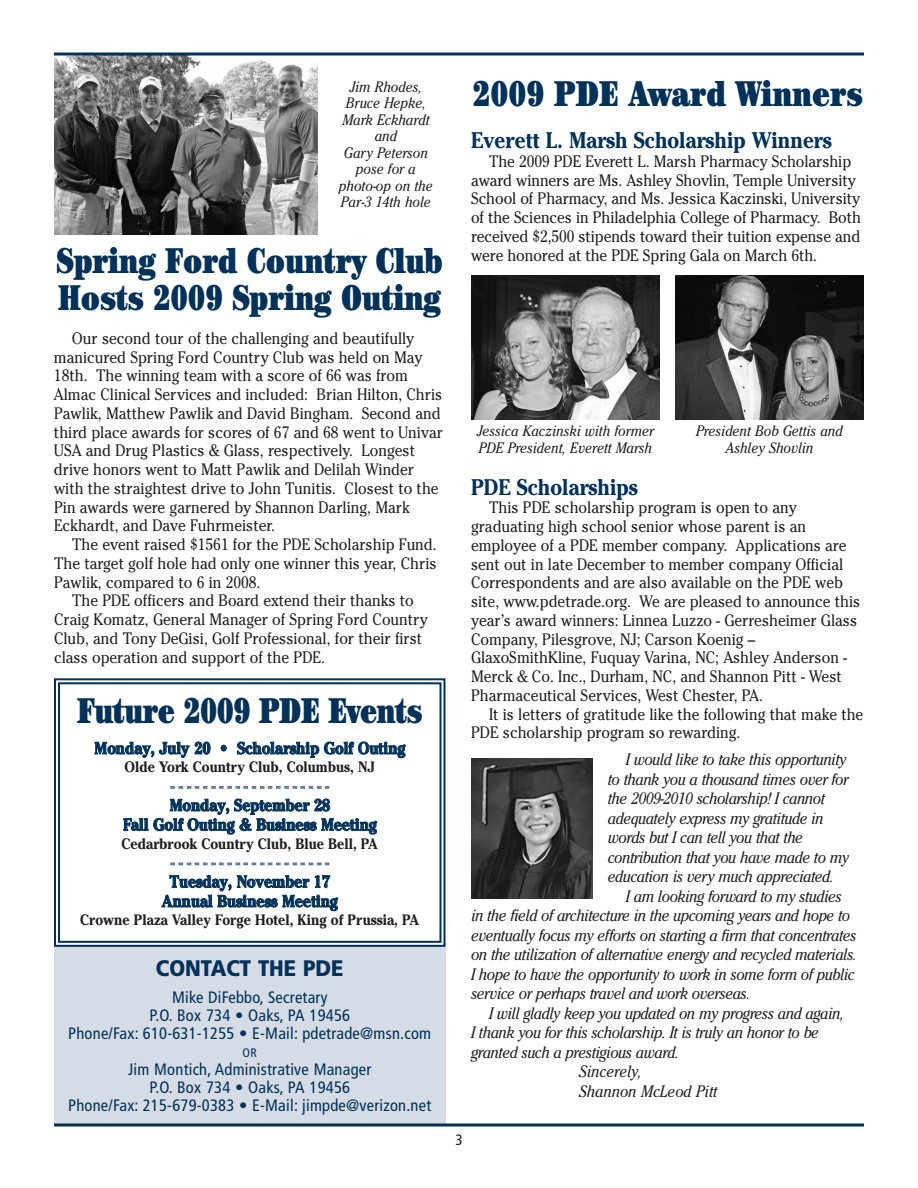
<style>
.page{position:relative;width:918px;height:1188px;background:#fff}
.page>*{position:absolute;margin:0;border:0;box-sizing:border-box;transform-origin:0 0}
.t1{font:ultra-condensed 36px/37.5px "Century";letter-spacing:-.005em;color:#003158;scale:.88 1}
.t2{font:ultra-condensed 36px "Century";letter-spacing:-.005em;color:#003158;scale:.86 1}
.t3{font:ultra-condensed 36px "Century";letter-spacing:-.005em;color:#003158;scale:.9 1}
.t4{font:700 22.5px "Cheltenham";color:#003158;scale:.9 1}
.t5{font:900 22.5px "Frutiger";color:#003158;scale:.9 1}
.t6{font:16.5px/18.8px "Cheltenham";color:#231f20;scale:.9 1}
.t7{font:italic 16.5px "Cheltenham";letter-spacing:-.025em;color:#231f20;scale:.9 1}
.t8{font:condensed 16.5px/18px "Frutiger";letter-spacing:.015em;color:#003158;text-align:center}
.t9{font:700 16.5px/19.5px "Cheltenham";color:#003158;text-align:center;scale:.9 1}
.t10{font:700 16.5px "Cheltenham";color:#617a99;scale:.9 1}
.t11{font:italic 16.5px "Cheltenham";color:#231f20;scale:.9 1}
.t12{font:italic 15px/16.5px "Cheltenham";color:#231f20;text-align:center;scale:.9 1}
.t13{font:700 15px "Cheltenham";color:#231f20;scale:.9 1}
.t14{font:condensed 15px "Frutiger";color:#231f20}
.t15{font:condensed 12.3px "Frutiger";color:#003158}
</style>
<div class="page">
<div style="left:54px;top:941px;width:392px;height:183px;background:#d5dce6"></div>
<div style="left:54px;top:678px;width:391px;height:269px;border:2px solid #003158"></div>
<div style="left:58px;top:682px;width:384px;height:261px;border:2px solid #003158"></div>
<img style="left:54px;top:56px;width:263px;height:178px">
<img style="left:471px;top:275px;width:188px;height:144px">
<img style="left:675px;top:275px;width:188px;height:144px">
<img style="left:471px;top:758px;width:122px;height:141px">
<svg style="left:54px;top:52px;width:810px;height:4px;background:#3d617f"></svg>
<hr style="left:54px;top:1124px;width:810px;height:2px;background:#003158">
<p class="t12" style="left:339px;top:80px;width:106px">Jim Rhodes,<br>Bruce Hepke,<br>Mark Eckhardt and<br>Gary Peterson pose for a photo-op on the<br>Par-3 14th hole</p>
<h1 class="t3" style="left:472px;top:80px;width:435px">2009 PDE Award Winners</h1>
<h2 class="t4" style="left:471px;top:132px;width:402px">Everett L. Marsh Scholarship Winners</h2>
<p class="t6" style="left:471px;top:152px;width:435px;text-indent:18px">The 2009 PDE Everett L. Marsh Pharmacy Scholarship award winners are Ms. Ashley Shovlin, Temple University School of Pharmacy, and Ms. Jessica Kaczinski, University of the Sciences in Philadelphia College of Pharmacy. Both received $2,500 stipends toward their tuition expense and were honored at the PDE Spring Gala on March 6th.</p>
<h1 class="t1" style="left:57px;top:244px;width:440px">Spring Ford Country Club<br>Hosts 2009 Spring Outing</h1>
<p class="t6" style="left:54px;top:329px;width:434px;text-indent:18px">Our second tour of the challenging and beautifully manicured Spring Ford Country Club was held on May 18th. The winning team with a score of 66 was from Almac Clinical Services and included: Brian Hilton, Chris Pawlik, Matthew Pawlik and David Bingham. Second and third place awards for scores of 67 and 68 went to Univar USA and Drug Plastics &amp; Glass, respectively. Longest drive honors went to Matt Pawlik and Delilah Winder with the straightest drive to John Tunitis. Closest to the Pin awards were garnered by Shannon Darling, Mark Eckhardt, and Dave Fuhrmeister.</p>
<p class="t6" style="left:54px;top:535px;width:427px;text-align:justify;text-indent:18px">The event raised $1561 for the PDE Scholarship Fund.<br>The target golf hole had only one winner this year, Chris Pawlik, compared to 6 in 2008.</p>
<p class="t6" style="left:54px;top:591px;width:417px;text-indent:18px">The PDE officers and Board extend their thanks to Craig Komatz, General Manager of Spring Ford Country Club, and Tony DeGisi, Golf Professional, for their first class operation and support of the PDE.</p>
<p class="t12" style="left:477px;top:424px;width:198px;text-align:left">Jessica Kaczinski with former<br>PDE President, Everett Marsh</p>
<p class="t12" style="left:696px;top:424px;width:164px">President Bob Gettis and<br>Ashley Shovlin</p>
<h2 class="t4" style="left:471px;top:479px;width:187px">PDE Scholarships</h2>
<p class="t6" style="left:471px;top:498px;width:434px;text-indent:18px">This PDE scholarship program is open to any graduating high school senior whose parent is an employee of a PDE member company. Applications are sent out in late December to member company Official Correspondents and are also available on the PDE web site, www.pdetrade.org. We are pleased to announce this year’s award winners: Linnea Luzzo - Gerresheimer Glass Company, Pilesgrove, NJ; Carson Koenig – GlaxoSmithKline, Fuquay Varina, NC; Ashley Anderson - Merck &amp; Co. Inc., Durham, NC, and Shannon Pitt - West Pharmaceutical Services, West Chester, PA.</p>
<p class="t6" style="left:471px;top:705px;width:437px;text-indent:18px">It is letters of gratitude like the following that make the<br>PDE scholarship program so rewarding.</p>
<p class="t7" style="left:626px;top:754px;width:246px">I would like to take this opportunity</p>
<p class="t7" style="left:608px;top:773px;width:269px">to thank you a thousand times over for</p>
<p class="t7" style="left:608px;top:793px;width:243px">the 2009-2010 scholarship! I cannot</p>
<p class="t7" style="left:608px;top:812px;width:241px">adequately express my gratitude in</p>
<p class="t7" style="left:608px;top:832px;width:218px">words but I can tell you that the</p>
<p class="t7" style="left:608px;top:851px;width:270px">contribution that you have made to my</p>
<p class="t7" style="left:608px;top:871px;width:252px">education is very much appreciated.</p>
<p class="t7" style="left:626px;top:890px;width:241px">I am looking forward to my studies</p>
<p class="t7" style="left:471px;top:910px;width:423px">in the field of architecture in the upcoming years and hope to</p>
<p class="t7" style="left:471px;top:929px;width:430px">eventually focus my efforts on starting a firm that concentrates</p>
<p class="t7" style="left:471px;top:949px;width:430px">on the utilization of alternative energy and recycled materials.</p>
<p class="t7" style="left:471px;top:968px;width:428px">I hope to have the opportunity to work in some form of public</p>
<p class="t7" style="left:471px;top:988px;width:312px">service or perhaps travel and work overseas.</p>
<p class="t7" style="left:489px;top:1007px;width:396px">I will gladly keep you updated on my progress and again,</p>
<p class="t7" style="left:471px;top:1027px;width:388px">I thank you for this scholarship. It is truly an honor to be</p>
<p class="t7" style="left:471px;top:1046px;width:233px">granted such a prestigious award.</p>
<p class="t11" style="left:579px;top:1066px;width:71px">Sincerely,</p>
<p class="t11" style="left:579px;top:1085px;width:155px">Shannon McLeod Pitt</p>
<h1 class="t2" style="left:77px;top:697px;width:403px">Future 2009 PDE Events</h1>
<p class="t9" style="left:94px;top:740px;width:347px">Monday, July 20 • Scholarship Golf Outing</p>
<p class="t13" style="left:125px;top:762px;width:280px">Olde York Country Club, Columbus, NJ</p>
<p class="t10" style="left:171px;top:780px;width:177px">- - - - - - - - - - - - - - - - - - - -</p>
<p class="t9" style="left:123px;top:797px;width:283px">Monday, September 28<br>Fall Golf Outing &amp; Business Meeting</p>
<p class="t13" style="left:122px;top:838px;width:287px">Cedarbrook Country Club, Blue Bell, PA</p>
<p class="t10" style="left:171px;top:856px;width:177px">- - - - - - - - - - - - - - - - - - - -</p>
<p class="t9" style="left:162px;top:874px;width:197px">Tuesday, November 17<br>Annual Business Meeting</p>
<p class="t13" style="left:80px;top:915px;width:378px">Crowne Plaza Valley Forge Hotel, King of Prussia, PA</p>
<h2 class="t5" style="left:156px;top:959px;width:210px">CONTACT THE PDE</h2>
<p class="t8" style="left:68px;top:989px;width:364px">Mike DiFebbo, Secretary<br>P.O. Box 734 • Oaks, PA 19456<br>Phone/Fax: 610-631-1255 • E-Mail: pdetrade@msn.com</p>
<p class="t15" style="left:243px;top:1048px;width:16px">OR</p>
<p class="t8" style="left:68px;top:1061px;width:365px">Jim Montich, Administrative Manager<br>P.O. Box 734 • Oaks, PA 19456<br>Phone/Fax: 215-679-0383 • E-Mail: jimpde@verizon.net</p>
<p class="t14" style="left:455px;top:1134px;width:9px">3</p>
</div>
